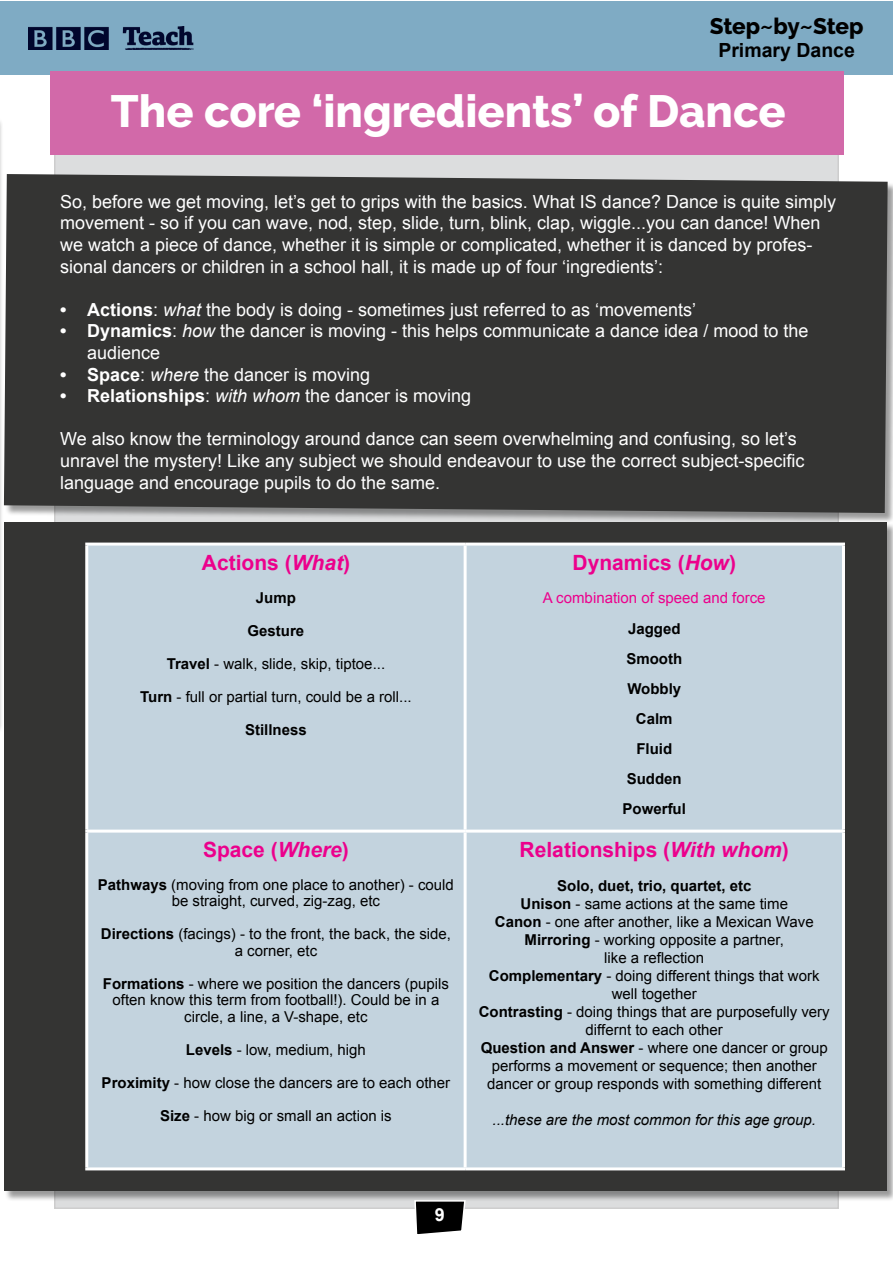
<style>
.page{position:relative;width:893px;height:1263px;background:#fff}
.page>*{position:absolute;margin:0;border:0;box-sizing:border-box;transform-origin:0 0}
.t1{font:800 45px "Raleway";color:#fff}
.t2{font:800 22.5px "Raleway";letter-spacing:-.005em;color:#000}
.t3{font:700 21px "Arial";color:#ec008c}
.t4{font:700 19.5px "Arial";color:#000}
.t5{font:18px/21.6px "Arial";color:#fff}
.t6{font:700 18px "Arial";color:#fff}
.t7{font:15px/18px "Arial";color:#000;text-align:center}
.t8{font:700 15px/30px "Arial";color:#000;text-align:center}
.t9{font:italic 15px "Arial";color:#000}
.t10{font:15px "Arial";color:#ec008c}
.s1{font-weight:700}
.s2{font-style:italic}
</style>
<div class="page">
<div style="left:55px;top:55px;width:783px;height:1153px;background:#dcddde"></div>
<hr style="left:0;top:118px;width:4px;height:616px;background:#000;opacity:.4">
<div style="left:4px;top:523px;width:889px;height:678px;background:#000;opacity:.4"></div>
<div style="left:4px;top:523px;width:882px;height:668px;background:#343433"></div>
<div style="left:1px;top:1px;width:892px;height:73px;background:#7fabc4"></div>
<div style="left:50px;top:71px;width:794px;height:84px;background:#d269a9"></div>
<div style="left:4px;top:174px;width:889px;height:349px;background:#000;opacity:.4"></div>
<div style="left:4px;top:174px;width:884px;height:339px;background:#343433"></div>
<img style="left:29px;top:26px;width:164px;height:24px">
<div style="left:88px;top:546px;width:754px;height:621px;background:#c3d3de"></div>
<hr style="left:85px;top:543px;width:380px;height:3px;background:#fff">
<hr style="left:85px;top:546px;width:3px;height:284px;background:#fff">
<hr style="left:465px;top:543px;width:380px;height:3px;background:#fff">
<hr style="left:464px;top:546px;width:3px;height:284px;background:#fff">
<hr style="left:842px;top:546px;width:3px;height:284px;background:#fff">
<hr style="left:85px;top:830px;width:380px;height:3px;background:#fff">
<hr style="left:85px;top:833px;width:3px;height:334px;background:#fff">
<hr style="left:465px;top:830px;width:380px;height:3px;background:#fff">
<hr style="left:464px;top:833px;width:3px;height:334px;background:#fff">
<hr style="left:842px;top:833px;width:3px;height:334px;background:#fff">
<hr style="left:85px;top:1167px;width:380px;height:3px;background:#fff">
<hr style="left:465px;top:1167px;width:380px;height:3px;background:#fff">
<svg style="left:413px;top:1199px;width:53px;height:35px"></svg>
<h2 class="t2" style="left:710px;top:13px;width:155px">Step~by~Step</h2>
<h3 class="t4" style="left:718px;top:37px;width:138px">Primary Dance</h3>
<h1 class="t1" style="left:111px;top:85px;width:676px">The core ‘ingredients’ of Dance</h1>
<p class="t5" style="left:60px;top:191px;width:778px">So, before we get moving, let’s get to grips with the basics. What IS dance? Dance is quite simply movement - so if you can wave, nod, step, slide, turn, blink, clap, wiggle...you can dance! When we watch a piece of dance, whether it is simple or complicated, whether it is danced by profes&shy;sional dancers or children in a school hall, it is made up of four ‘ingredients’:</p>
<p class="t5" style="left:60px;top:299px;width:638px"><span class="s1">• Actions</span>: <span class="s2">what</span> the body is doing - sometimes just referred to as ‘movements’</p>
<p class="t5" style="left:87px;top:320px;width:723px;text-indent:-27px"><span class="s1">• Dynamics</span>: <span class="s2">how</span> the dancer is moving - this helps communicate a dance idea / mood to the audience</p>
<p class="t5" style="left:60px;top:364px;width:312px"><span class="s1">• Space</span>: <span class="s2">where</span> the dancer is moving</p>
<p class="t5" style="left:60px;top:385px;width:413px"><span class="s1">• Relationships</span>: <span class="s2">with whom</span> the dancer is moving</p>
<p class="t5" style="left:60px;top:428px;width:746px">We also know the terminology around dance can seem overwhelming and confusing, so let’s unravel the mystery! Like any subject we should endeavour to use the correct subject-specific language and encourage pupils to do the same.</p>
<h3 class="t3" style="left:202px;top:549px;width:150px">Actions (<span class="s2">What</span>)</h3>
<p class="t8" style="left:256px;top:583px;width:42px">Jump</p>
<p class="t8" style="left:248px;top:616px;width:58px">Gesture</p>
<p class="t7" style="left:167px;top:655px;width:220px"><span class="s1">Travel</span> - walk, slide, skip, tiptoe...</p>
<p class="t7" style="left:140px;top:688px;width:273px"><span class="s1">Turn</span> - full or partial turn, could be a roll...</p>
<p class="t8" style="left:245px;top:715px;width:63px">Stillness</p>
<h3 class="t3" style="left:203px;top:836px;width:147px">Space (<span class="s2">Where</span>)</h3>
<p class="t7" style="left:98px;top:876px;width:357px;line-height:16.5px"><span class="s1">Pathways</span> (moving from one place to another) - could be straight, curved, zig-zag, etc</p>
<p class="t7" style="left:101px;top:926px;width:352px;line-height:16.5px"><span class="s1">Directions</span> (facings) - to the front, the back, the side, a corner, etc</p>
<p class="t7" style="left:103px;top:975px;width:347px;line-height:16.5px"><span class="s1">Formations</span> - where we position the dancers (pupils often know this term from football!). Could be in a circle, a line, a V-shape, etc</p>
<p class="t7" style="left:186px;top:1041px;width:182px"><span class="s1">Levels</span> - low, medium, high</p>
<p class="t7" style="left:102px;top:1074px;width:350px"><span class="s1">Proximity</span> - how close the dancers are to each other</p>
<p class="t7" style="left:160px;top:1107px;width:233px"><span class="s1">Size</span> - how big or small an action is</p>
<h3 class="t3" style="left:573px;top:549px;width:165px">Dynamics (<span class="s2">How</span>)</h3>
<p class="t10" style="left:543px;top:588px;width:224px">A combination of speed and force</p>
<p class="t8" style="left:623px;top:615px;width:65px">Jagged<br>Smooth<br>Wobbly<br>Calm<br>Fluid<br>Sudden<br>Powerful</p>
<h3 class="t3" style="left:520px;top:836px;width:271px">Relationships (<span class="s2">With whom</span>)</h3>
<p class="t7" style="left:479px;top:877px;width:352px"><span class="s1">Solo, duet, trio, quartet, etc<br>Unison</span> - same actions at the same time<br><span class="s1">Canon</span> - one after another, like a Mexican Wave <span class="s1">Mirroring</span> - working opposite a partner,<br>like a reflection<br><span class="s1">Complementary</span> - doing different things that work well together<br><span class="s1">Contrasting</span> - doing things that are purposefully very differnt to each other<br><span class="s1">Question and Answer</span> - where one dancer or group performs a movement or sequence; then another dancer or group responds with something different</p>
<p class="t9" style="left:492px;top:1110px;width:325px">...these are the most common for this age group.</p>
<p class="t6" style="left:435px;top:1202px;width:12px">9</p>
</div>
